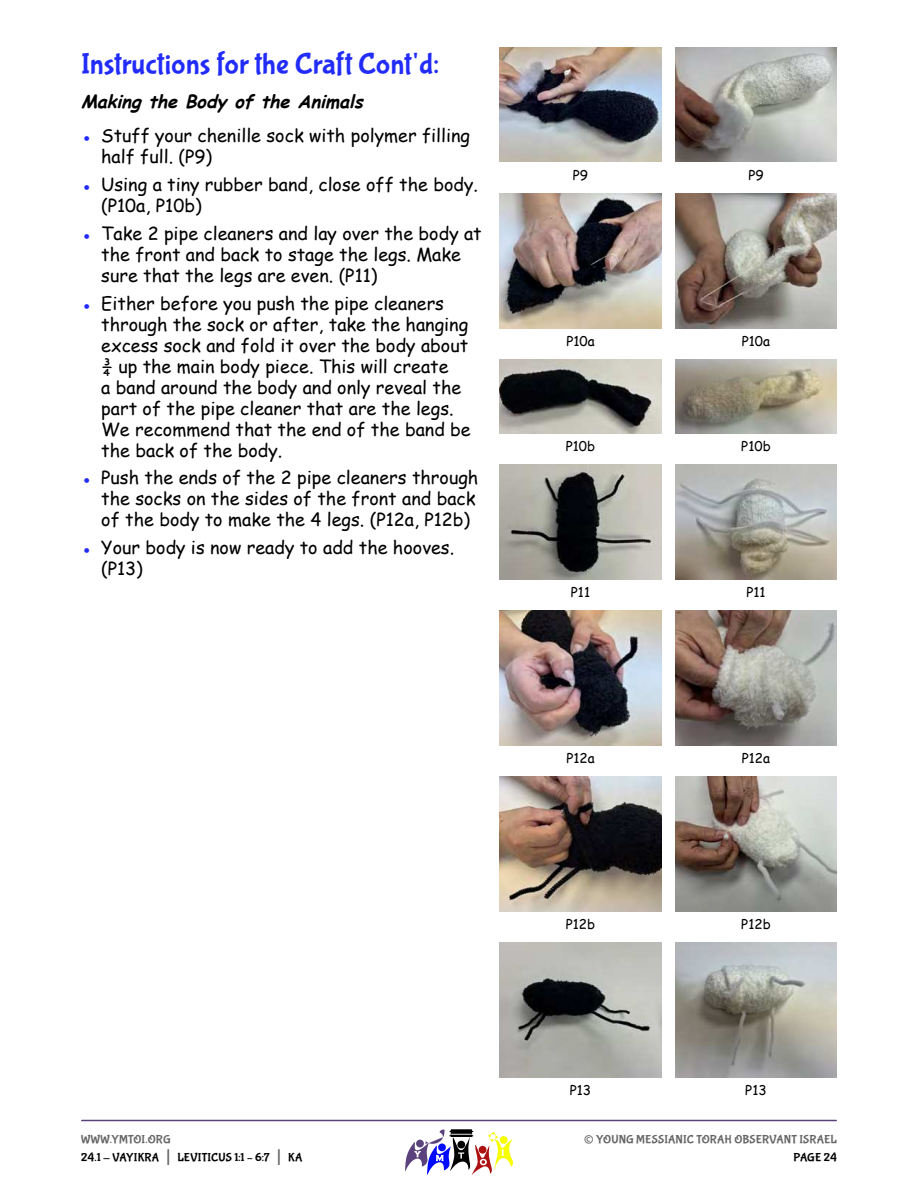
<style>
.page{position:relative;width:918px;height:1188px;background:#fff}
.page>*{position:absolute;margin:0;border:0;box-sizing:border-box;transform-origin:0 0}
.t1{font:30px "Bubblegum Sans";color:#222cf9}
.t2{font:27px "Bubblegum Sans";color:#666}
.t3{font:18px/21px "Comic Sans MS";color:#000}
.t4{font:italic 700 18px "Comic Sans MS";color:#000}
.t5{font:13.5px "Comic Sans MS";color:#000}
.t6{font:12px/18px "Bubblegum Sans";letter-spacing:.01em;color:#000}
.t7{font:12px "Bubblegum Sans";letter-spacing:.01em;color:#666}
.s1{color:#222cf9}
.s2{color:#666}
.s3{font-size:21px;color:#666}
</style>
<div class="page">
<hr style="left:82px;top:1120px;width:754px;height:1px;background:#59417c">
<svg style="left:405px;top:1129px;width:108px;height:46px"></svg>
<img style="left:500px;top:464px;width:162px;height:115px">
<img style="left:675px;top:464px;width:162px;height:115px">
<img style="left:500px;top:610px;width:162px;height:135px">
<img style="left:675px;top:610px;width:162px;height:135px">
<img style="left:500px;top:776px;width:162px;height:135px">
<img style="left:675px;top:776px;width:162px;height:135px">
<img style="left:500px;top:942px;width:162px;height:135px">
<img style="left:675px;top:942px;width:162px;height:135px">
<img style="left:500px;top:47px;width:162px;height:115px">
<img style="left:675px;top:47px;width:162px;height:115px">
<img style="left:500px;top:193px;width:162px;height:135px">
<img style="left:675px;top:193px;width:162px;height:135px">
<img style="left:675px;top:359px;width:162px;height:74px">
<img style="left:500px;top:359px;width:162px;height:74px">
<h1 class="t1" style="left:81px;top:50px;width:359px">Instructions for the Craft Cont'd:</h1>
<p class="t4" style="left:81px;top:94px;width:288px">Making the Body of the Animals</p>
<p class="t3" style="left:101px;top:127px;width:370px;text-indent:-20px"><span class="s1">●</span> Stuff your chenille sock with polymer filling half full. (P9)</p>
<p class="t3" style="left:101px;top:176px;width:378px;text-indent:-20px"><span class="s1">●</span> Using a tiny rubber band, close off the body. (P10a, P10b)</p>
<p class="t3" style="left:101px;top:224px;width:382px;text-indent:-20px"><span class="s1">●</span> Take 2 pipe cleaners and lay over the body at the front and back to stage the legs. Make sure that the legs are even. (P11)</p>
<p class="t3" style="left:101px;top:294px;width:371px;text-indent:-20px"><span class="s1">●</span> Either before you push the pipe cleaners through the sock or after, take the hanging excess sock and fold it over the body about ¾ up the main body piece. This will create<br>a band around the body and only reveal the part of the pipe cleaner that are the legs.<br>We recommend that the end of the band be the back of the body.</p>
<p class="t3" style="left:101px;top:469px;width:379px;text-indent:-20px"><span class="s1">●</span> Push the ends of the 2 pipe cleaners through the socks on the sides of the front and back of the body to make the 4 legs. (P12a, P12b)</p>
<p class="t3" style="left:101px;top:539px;width:354px;text-indent:-20px"><span class="s1">●</span> Your body is now ready to add the hooves. (P13)</p>
<p class="t6" style="left:81px;top:1131px;width:223px"><span class="s2">WWW.YMTOI.ORG<br></span>24.1 - VAYIKRA <span class="s3">|</span> LEVITICUS 1:1 – 6:7 <span class="s3">|</span> KA</p>
<p class="t5" style="left:573px;top:168px;width:17px">P9</p>
<p class="t5" style="left:748px;top:168px;width:17px">P9</p>
<p class="t5" style="left:566px;top:334px;width:30px">P10a</p>
<p class="t5" style="left:742px;top:334px;width:30px">P10a</p>
<p class="t5" style="left:566px;top:440px;width:31px">P10b</p>
<p class="t5" style="left:741px;top:440px;width:31px">P10b</p>
<p class="t5" style="left:571px;top:585px;width:21px">P11</p>
<p class="t5" style="left:746px;top:585px;width:21px">P11</p>
<p class="t5" style="left:566px;top:752px;width:30px">P12a</p>
<p class="t5" style="left:742px;top:752px;width:30px">P12a</p>
<p class="t5" style="left:566px;top:918px;width:31px">P12b</p>
<p class="t5" style="left:741px;top:918px;width:31px">P12b</p>
<p class="t5" style="left:570px;top:1084px;width:23px">P13</p>
<p class="t5" style="left:745px;top:1084px;width:23px">P13</p>
<h2 class="t2" style="left:584px;top:1127px;width:12px">©</h2>
<p class="t7" style="left:596px;top:1134px;width:242px">YOUNG MESSIANIC TORAH OBSERVANT ISRAEL</p>
<p class="t6" style="left:793px;top:1149px;width:45px">PAGE 24</p>
</div>
